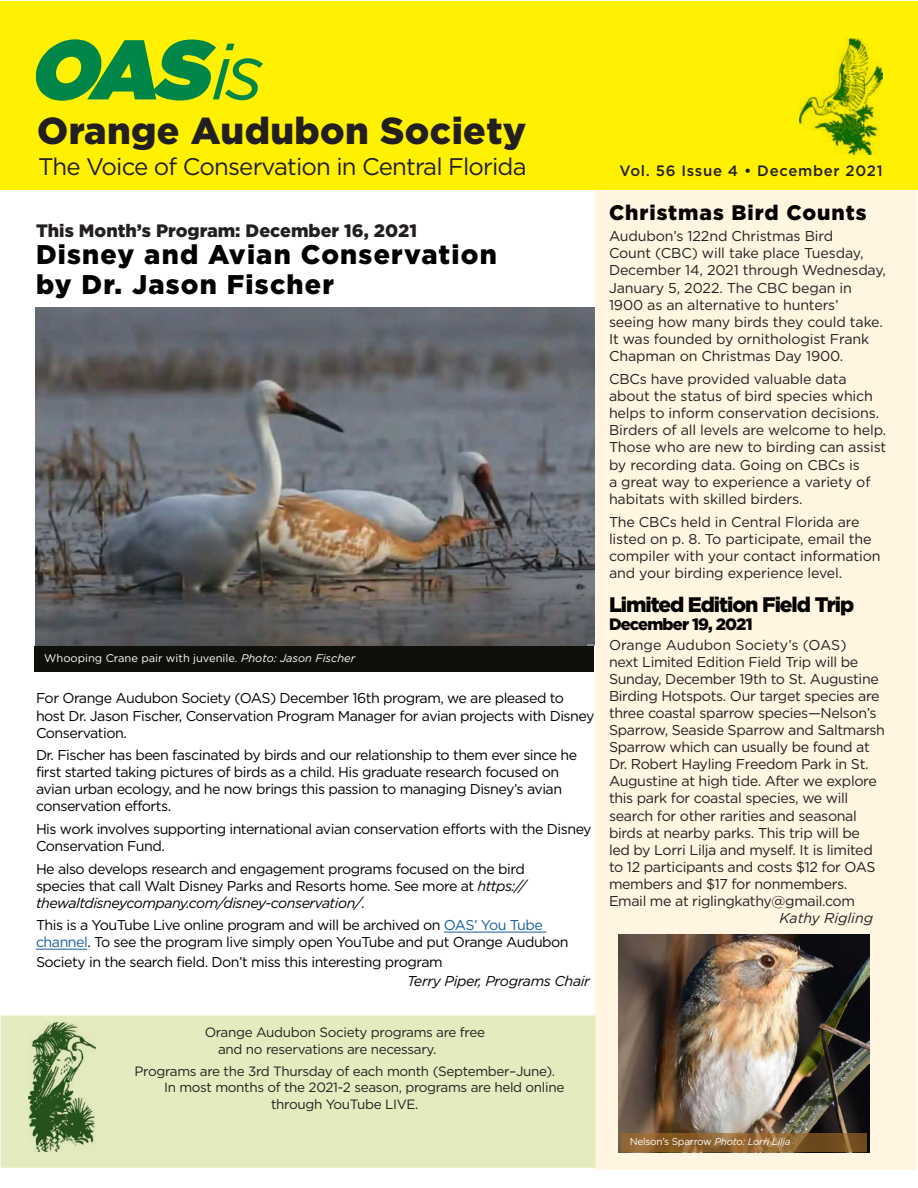
<style>
.page{position:relative;width:918px;height:1188px;background:#fff}
.page>*{position:absolute;margin:0;border:0;box-sizing:border-box;transform-origin:0 0}
.t1{font:italic 84px "Gotham Ultra";color:#008649}
.t2{font:italic 42px "Gotham Ultra";color:#008649}
.t3{font:900 37.5px "Gotham";letter-spacing:.01em;color:#231f20}
.t4{font:900 27px/30px "Gotham";letter-spacing:.045em;color:#020000}
.t5{font:24px "Gotham";letter-spacing:-.035em;color:#231f20}
.t6{font:900 21px "Gotham";letter-spacing:-.05em;color:#020000}
.t7{font:900 21px "Gotham";letter-spacing:.045em;color:#020000}
.t8{font:900 18px "Gotham";color:#231f20}
.t9{font:900 16.5px "Gotham";letter-spacing:-.05em;color:#020000}
.t10{font:500 15px "Gotham";letter-spacing:.045em;color:#231f20}
.t11{font:14.25px/17.1px "Gotham";letter-spacing:-.025em;color:#231f20}
.t12{font:14.25px/17.1px "Gotham";letter-spacing:-.035em;color:#020000}
.t13{font:14.25px "Gotham";color:#231f20}
.t14{font:italic 14.25px "Gotham";color:#231f20}
.t15{font:13.5px/16.5px "Gotham";letter-spacing:-.025em;color:#231f20}
.t16{font:11.1px "Gotham";color:#fff}
.t17{font:italic 9.9px "Gotham";letter-spacing:-.025em;color:#fff}
.s1{font-family:"Gotham";font-size:36px}
.s2{font-family:"Gotham";font-size:78px}
.s3{font-style:italic}
.s4{color:#175d9e}
.s5{font-style:normal}
</style>
<div class="page">
<div style="left:1px;top:1px;width:917px;height:189px;background:#fff101"></div>
<div style="left:1px;top:1016px;width:594px;height:151px;background:#e4ebbf"></div>
<div style="left:1px;top:1016px;width:595px;height:152px;border:2px solid #e4ebbf"></div>
<img style="left:28px;top:1023px;width:68px;height:129px">
<img style="left:799px;top:39px;width:83px;height:115px">
<div style="left:596px;top:190px;width:321px;height:980px;background:#fff5e0"></div>
<hr style="left:444px;top:932px;width:102px;height:1px;background:#175d9e">
<hr style="left:36px;top:949px;width:51px;height:1px;background:#175d9e">
<div style="left:34px;top:646px;width:560px;height:26px;background:#0f0f0b"></div>
<img style="left:35px;top:308px;width:559px;height:338px">
<img style="left:619px;top:934px;width:251px;height:218px">
<svg style="left:621px;top:1133px;width:245px;height:19px;background:#89602f"></svg>
<h2 class="t2" style="left:36px;top:28px;width:117px">OAS<span class="s1">i s</span></h2>
<p class="t1" style="left:28px;top:21px;width:237px">OAS<span class="s2">i s</span></p>
<p class="t3" style="left:37px;top:109px;width:491px">Orange Audubon Society</p>
<p class="t5" style="left:38px;top:153px;width:490px">The Voice of Conservation in Central Florida</p>
<p class="t10" style="left:620px;top:162px;width:265px">Vol. 56 Issue 4 • December 2021</p>
<p class="t8" style="left:36px;top:220px;width:382px">This Month’s Program: December 16, 2021</p>
<p class="t4" style="left:36px;top:238px;width:462px">Disney and Avian Conservation by Dr. Jason Fischer</p>
<p class="t16" style="left:44px;top:651px;width:313px">Whooping Crane pair with juvenile. <span class="s3">Photo: Jason Fischer</span></p>
<p class="t12" style="left:36px;top:690px;width:560px">For Orange Audubon Society (OAS) December 16th program, we are pleased to host Dr. Jason Fischer, Conservation Program Manager for avian projects with Disney<br>Conservation.</p>
<p class="t12" style="left:36px;top:746px;width:543px">Dr. Fischer has been fascinated by birds and our relationship to them ever since he first started taking pictures of birds as a child. His graduate research focused on avian urban ecology, and he now brings this passion to managing Disney’s avian conservation efforts.</p>
<p class="t12" style="left:36px;top:820px;width:557px">His work involves supporting international avian conservation efforts with the Disney<br>Conservation Fund.</p>
<p class="t12" style="left:36px;top:860px;width:492px;text-align:justify">He also develops research and engagement programs focused on the bird species that call Walt Disney Parks and Resorts home. See more at <span class="s3">https:// thewaltdisneycompany.com/disney-conservation/.</span></p>
<p class="t12" style="left:36px;top:916px;width:534px">This is a YouTube Live online program and will be archived on <span class="s4">OAS’ You Tube channel</span>. To see the program live simply open YouTube and put Orange Audubon</p>
<p class="t12" style="left:407px;top:952px;width:184px;line-height:19.5px;text-indent:-371px">Society in the search field. Don’t miss this interesting program<br><span class="s3">Terry Piper, Programs Chair</span></p>
<p class="t7" style="left:609px;top:201px;width:259px">Christmas Bird Counts</p>
<p class="t11" style="left:609px;top:227px;width:279px">Audubon’s 122nd Christmas Bird<br>Count (CBC) will take place Tuesday, December 14, 2021 through Wednesday, January 5, 2022. The CBC began in 1900 as an alternative to hunters’ seeing how many birds they could take.<br>It was founded by ornithologist Frank Chapman on Christmas Day 1900.</p>
<p class="t11" style="left:609px;top:370px;width:279px">CBCs have provided valuable data about the status of bird species which helps to inform conservation decisions.<br>Birders of all levels are welcome to help.<br>Those who are new to birding can assist by recording data. Going on CBCs is<br>a great way to experience a variety of habitats with skilled birders.</p>
<p class="t11" style="left:609px;top:513px;width:273px">The CBCs held in Central Florida are listed on p. 8. To participate, email the compiler with your contact information and your birding experience level.</p>
<p class="t6" style="left:609px;top:593px;width:247px">Limited Edition Field Trip</p>
<p class="t9" style="left:609px;top:615px;width:145px">December 19, 2021</p>
<p class="t13" style="left:609px;top:637px;width:239px">Orange Audubon Society’s (OAS)</p>
<p class="t11" style="left:609px;top:653px;width:251px">next Limited Edition Field Trip will be</p>
<p class="t11" style="left:609px;top:670px;width:271px">Sunday, December 19th to St. Augustine</p>
<p class="t11" style="left:609px;top:687px;width:272px">Birding Hotspots. Our target species are</p>
<p class="t11" style="left:609px;top:704px;width:269px">three coastal sparrow species—Nelson’s</p>
<p class="t11" style="left:609px;top:721px;width:278px">Sparrow, Seaside Sparrow and Saltmarsh</p>
<p class="t11" style="left:609px;top:738px;width:262px">Sparrow which can usually be found at</p>
<p class="t11" style="left:609px;top:755px;width:261px">Dr. Robert Hayling Freedom Park in St.</p>
<p class="t11" style="left:609px;top:773px;width:269px">Augustine at high tide. After we explore</p>
<p class="t11" style="left:609px;top:790px;width:241px">this park for coastal species, we will</p>
<p class="t11" style="left:609px;top:807px;width:249px">search for other rarities and seasonal</p>
<p class="t11" style="left:609px;top:824px;width:252px">birds at nearby parks. This trip will be</p>
<p class="t11" style="left:609px;top:841px;width:265px">led by Lorri Lilja and myself. It is limited</p>
<p class="t11" style="left:609px;top:858px;width:268px">to 12 participants and costs $12 for OAS</p>
<p class="t11" style="left:609px;top:875px;width:240px">members and $17 for nonmembers.</p>
<p class="t11" style="left:609px;top:892px;width:248px">Email me at riglingkathy@gmail.com</p>
<p class="t14" style="left:780px;top:910px;width:95px">Kathy Rigling</p>
<p class="t15" style="left:218px;top:1024px;width:268px;text-indent:-13px">Orange Audubon Society programs are free and no reservations are necessary.</p>
<p class="t15" style="left:135px;top:1062px;width:422px">Programs are the 3rd Thursday of each month (September–June).</p>
<p class="t15" style="left:164px;top:1079px;width:402px">In most months of the 2021-2 season, programs are held online</p>
<p class="t15" style="left:271px;top:1095px;width:149px">through YouTube LIVE.</p>
<p class="t17" style="left:630px;top:1136px;width:162px"><span class="s5">Nelson’s Sparrow</span> Photo: Lorri Lilja</p>
</div>
